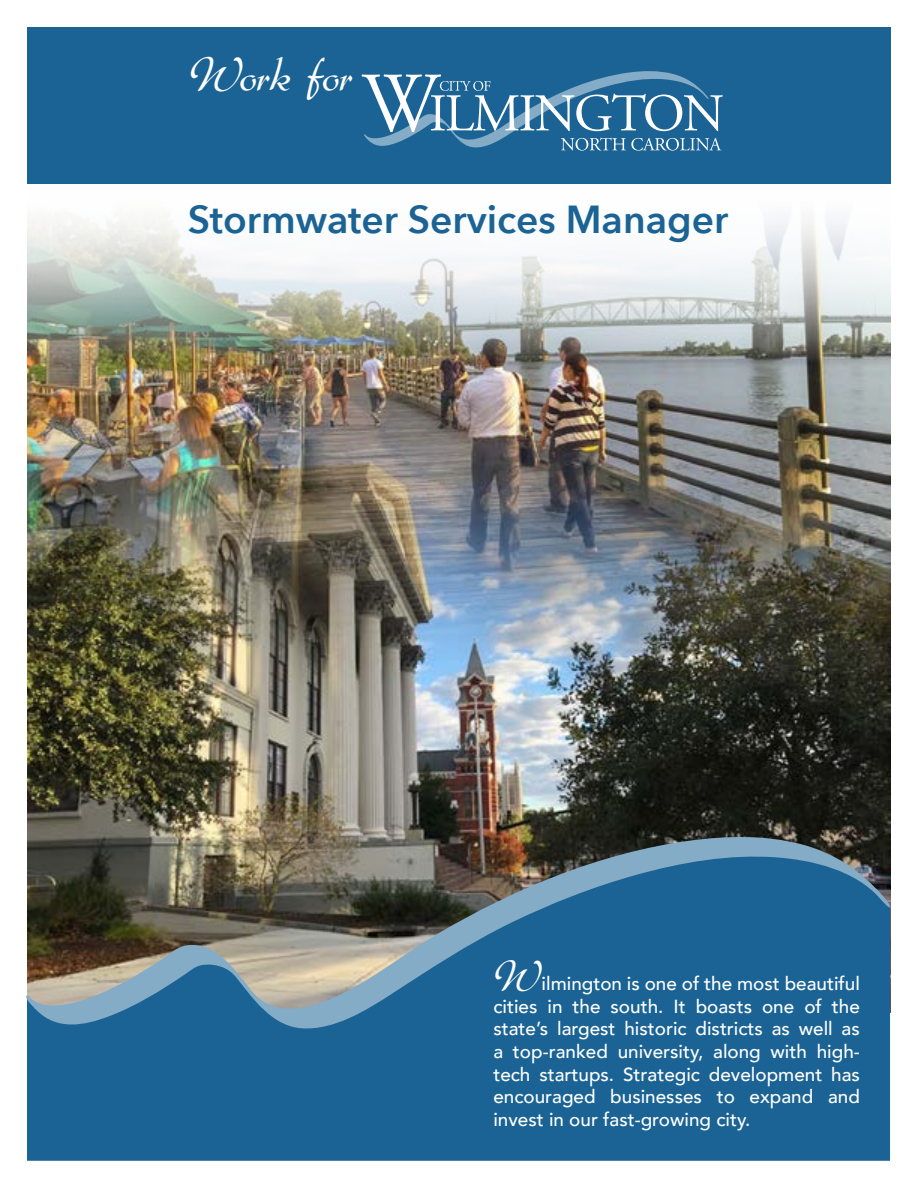
<style>
.page{position:relative;width:918px;height:1188px;background:#fff}
.page>*{position:absolute;margin:0;border:0;box-sizing:border-box;transform-origin:0 0}
.t1{font:49.5px "Gabrielle";color:#fff}
.t2{font:44.55px "Gabrielle";color:#fff}
.t3{font:600 39px "Avenir Next";color:#1a6394}
.t4{font:500 18.9px/22.6px "Avenir";color:#fff;text-align:justify}
</style>
<div class="page">
<img style="left:27px;top:183px;width:864px;height:652px">
<div style="left:27px;top:27px;width:864px;height:156px;background:#1a6394"></div>
<div style="left:27px;top:834px;width:863px;height:327px;background:#1a6394"></div>
<svg style="left:26px;top:835px;width:865px;height:196px;background:#476a7c"></svg>
<svg style="left:362px;top:71px;width:361px;height:80px"></svg>
<h1 class="t1" style="left:189px;top:46px;width:166px">Work for</h1>
<h3 class="t3" style="left:188px;top:186px;width:542px">Stormwater Services Manager</h3>
<h2 class="t2" style="left:493px;top:950px;width:50px">W</h2>
<p class="t4" style="left:493px;top:971px;width:368px;text-indent:48px">ilmington is one of the most beautiful cities in the south. It boasts one of the state’s largest historic districts as well as a top-ranked university, along with high&shy;tech startups. Strategic development has encouraged businesses to expand and invest in our fast-growing city.</p>
</div>
